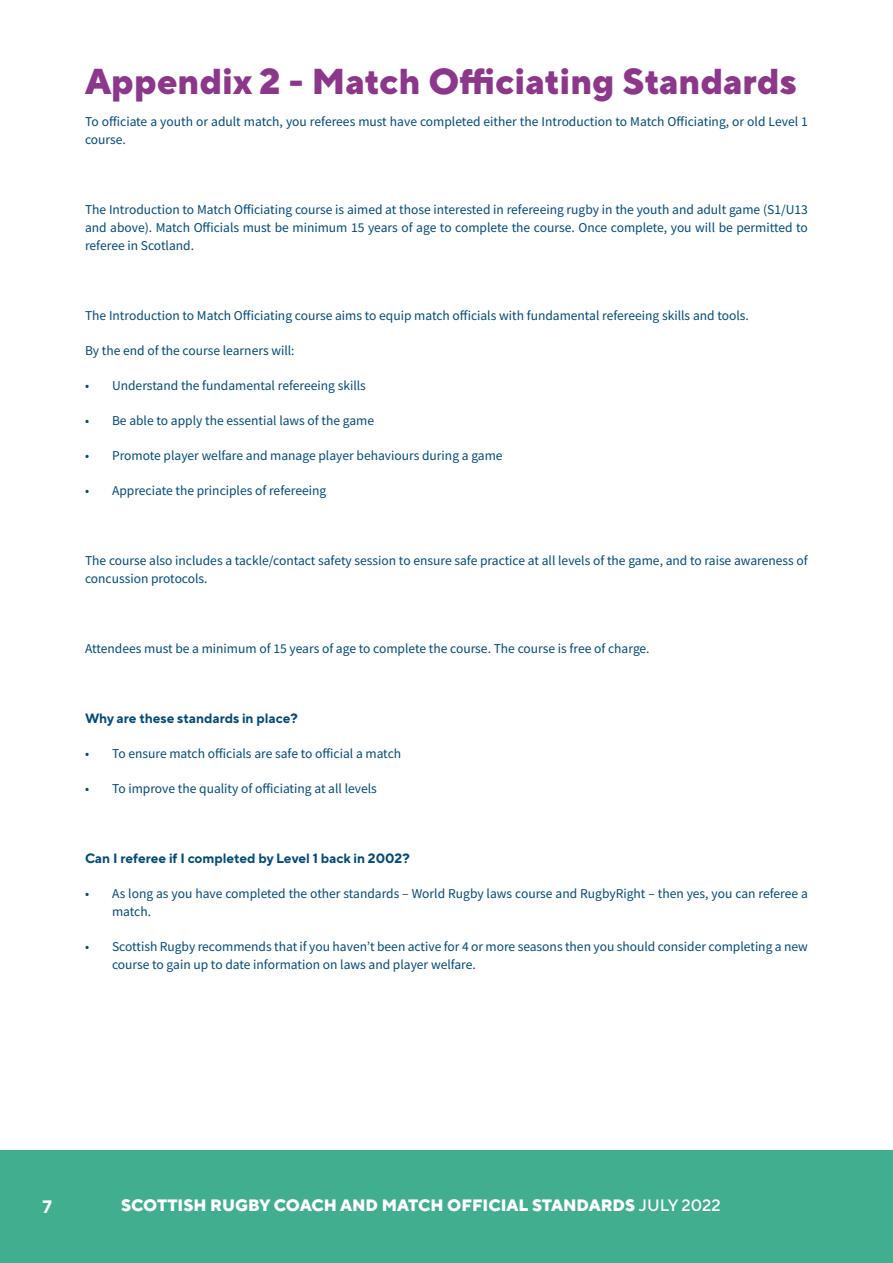
<style>
.page{position:relative;width:893px;height:1263px;background:#fff}
.page>*{position:absolute;margin:0;border:0;box-sizing:border-box;transform-origin:0 0}
.t1{font:800 36px "TT Norms Pro";color:#8c378c}
.t2{font:700 18px "TT Norms Pro";color:#fff}
.t3{font:800 16.5px "TT Norms Pro";color:#fff}
.t4{font:13.5px/18px "Source Sans Pro";color:#004a7a}
.t5{font:700 13.5px "TT Norms Pro";color:#004a7a}
.s1{font-weight:500}
</style>
<div class="page">
<div style="left:0;top:1150px;width:893px;height:113px;background:#41ae8f"></div>
<h1 class="t1" style="left:85px;top:55px;width:713px">Appendix 2 - Match Officiating Standards</h1>
<p class="t4" style="left:85px;top:112px;width:724px">To officiate a youth or adult match, you referees must have completed either the Introduction to Match Officiating, or old Level 1 course.</p>
<p class="t4" style="left:85px;top:200px;width:724px;text-align:justify">The Introduction to Match Officiating course is aimed at those interested in refereeing rugby in the youth and adult game (S1/U13 and above). Match Officials must be minimum 15 years of age to complete the course. Once complete, you will be permitted to referee in Scotland.</p>
<p class="t4" style="left:85px;top:306px;width:665px">The Introduction to Match Officiating course aims to equip match officials with fundamental refereeing skills and tools.</p>
<p class="t4" style="left:85px;top:341px;width:211px">By the end of the course learners will:</p>
<p class="t4" style="left:85px;top:376px;width:282px">• Understand the fundamental refereeing skills</p>
<p class="t4" style="left:85px;top:411px;width:291px">• Be able to apply the essential laws of the game</p>
<p class="t4" style="left:85px;top:446px;width:419px">• Promote player welfare and manage player behaviours during a game</p>
<p class="t4" style="left:85px;top:481px;width:243px">• Appreciate the principles of refereeing</p>
<p class="t4" style="left:85px;top:551px;width:724px">The course also includes a tackle/contact safety session to ensure safe practice at all levels of the game, and to raise awareness of concussion protocols.</p>
<p class="t4" style="left:85px;top:639px;width:566px">Attendees must be a minimum of 15 years of age to complete the course. The course is free of charge.</p>
<p class="t5" style="left:85px;top:708px;width:214px">Why are these standards in place?</p>
<p class="t4" style="left:85px;top:745px;width:318px">• To ensure match officials are safe to official a match</p>
<p class="t4" style="left:85px;top:780px;width:293px">• To improve the quality of officiating at all levels</p>
<p class="t5" style="left:85px;top:848px;width:326px">Can I referee if I completed by Level 1 back in 2002?</p>
<p class="t4" style="left:112px;top:885px;width:697px;text-indent:-27px">• As long as you have completed the other standards – World Rugby laws course and RugbyRight – then yes, you can referee a match.</p>
<p class="t4" style="left:112px;top:938px;width:697px;text-indent:-27px">• Scottish Rugby recommends that if you haven’t been active for 4 or more seasons then you should consider completing a new course to gain up to date information on laws and player welfare.</p>
<h2 class="t2" style="left:42px;top:1193px;width:11px">7</h2>
<p class="t3" style="left:121px;top:1193px;width:601px">SCOTTISH RUGBY COACH AND MATCH OFFICIAL STANDARDS <span class="s1">JULY 2022</span></p>
</div>
